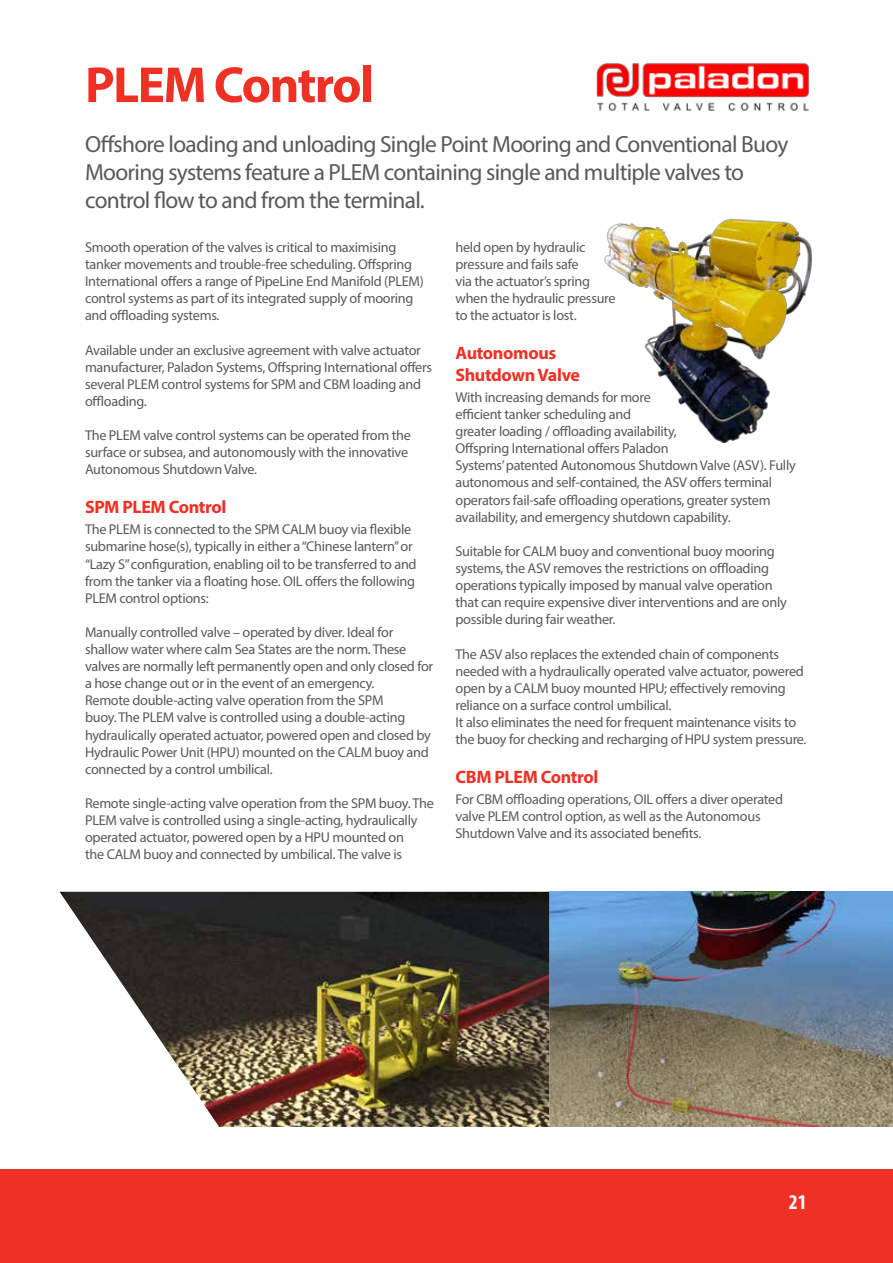
<style>
.page{position:relative;width:893px;height:1263px;background:#fff}
.page>*{position:absolute;margin:0;border:0;box-sizing:border-box;transform-origin:0 0}
.t1{font:700 51px "Myriad Pro";letter-spacing:-.03em;color:#ee3124}
.t2{font:23.4px/28px "Myriad Pro";letter-spacing:-.03em;color:#58595b}
.t3{font:700 condensed 21px "Myriad Pro";color:#fff}
.t4{font:700 18px/21.6px "Myriad Pro";letter-spacing:-.02em;color:#ee3124}
.t5{font:14.25px/17.1px "Myriad Pro";letter-spacing:-.02em;color:#58595b}
</style>
<div class="page">
<div style="left:0;top:1169px;width:893px;height:94px;background:#ee3124"></div>
<img style="left:596px;top:63px;width:213px;height:48px">
<img style="left:604px;top:218px;width:208px;height:224px">
<img style="left:549px;top:892px;width:344px;height:235px">
<img style="left:60px;top:892px;width:489px;height:235px">
<h1 class="t1" style="left:85px;top:52px;width:291px">PLEM Control</h1>
<h2 class="t2" style="left:85px;top:129px;width:705px">Offshore loading and unloading Single Point Mooring and Conventional Buoy<br>Mooring systems feature a PLEM containing single and multiple valves to control flow to and from the terminal.</h2>
<p class="t5" style="left:85px;top:238px;width:340px">Smooth operation of the valves is critical to maximising tanker movements and trouble-free scheduling. Offspring International offers a range of PipeLine End Manifold (PLEM) control systems as part of its integrated supply of mooring and offloading systems.</p>
<p class="t5" style="left:85px;top:341px;width:349px">Available under an exclusive agreement with valve actuator manufacturer, Paladon Systems, Offspring International offers several PLEM control systems for SPM and CBM loading and offloading.</p>
<p class="t5" style="left:85px;top:426px;width:327px">The PLEM valve control systems can be operated from the surface or subsea, and autonomously with the innovative<br>Autonomous Shutdown Valve.</p>
<p class="t4" style="left:85px;top:495px;width:143px">SPM PLEM Control</p>
<p class="t5" style="left:85px;top:521px;width:333px">The PLEM is connected to the SPM CALM buoy via flexible submarine hose(s), typically in either a “Chinese lantern” or “Lazy S”configuration, enabling oil to be transferred to and from the tanker via a floating hose. OIL offers the following PLEM control options:</p>
<p class="t5" style="left:85px;top:623px;width:350px">Manually controlled valve – operated by diver. Ideal for shallow water where calm Sea States are the norm. These valves are normally left permanently open and only closed for a hose change out or in the event of an emergency.<br>Remote double-acting valve operation from the SPM<br>buoy. The PLEM valve is controlled using a double-acting hydraulically operated actuator, powered open and closed by Hydraulic Power Unit (HPU) mounted on the CALM buoy and connected by a control umbilical.</p>
<p class="t5" style="left:85px;top:794px;width:350px">Remote single-acting valve operation from the SPM buoy. The PLEM valve is controlled using a single-acting, hydraulically operated actuator, powered open by a HPU mounted on<br>the CALM buoy and connected by umbilical. The valve is</p>
<p class="t5" style="left:455px;top:238px;width:162px">held open by hydraulic pressure and fails safe<br>via the actuator’s spring when the hydraulic pressure to the actuator is lost.</p>
<p class="t4" style="left:455px;top:342px;width:126px">Autonomous<br>Shutdown Valve</p>
<p class="t5" style="left:455px;top:388px;width:342px">With increasing demands for more<br>efficient tanker scheduling and<br>greater loading / offloading availability,<br>Offspring International offers Paladon<br>Systems’patented Autonomous Shutdown Valve (ASV). Fully autonomous and self-contained, the ASV offers terminal operators fail-safe offloading operations, greater system availability, and emergency shutdown capability.</p>
<p class="t5" style="left:455px;top:542px;width:333px">Suitable for CALM buoy and conventional buoy mooring systems, the ASV removes the restrictions on offloading operations typically imposed by manual valve operation that can require expensive diver interventions and are only possible during fair weather.</p>
<p class="t5" style="left:455px;top:645px;width:353px">The ASV also replaces the extended chain of components needed with a hydraulically operated valve actuator, powered open by a CALM buoy mounted HPU; effectively removing reliance on a surface control umbilical.<br>It also eliminates the need for frequent maintenance visits to the buoy for checking and recharging of HPU system pressure.</p>
<p class="t4" style="left:455px;top:765px;width:145px">CBM PLEM Control</p>
<p class="t5" style="left:455px;top:790px;width:329px">For CBM offloading operations, OIL offers a diver operated valve PLEM control option, as well as the Autonomous<br>Shutdown Valve and its associated benefits.</p>
<h3 class="t3" style="left:769px;top:1188px;width:39px">9 21</h3>
</div>
